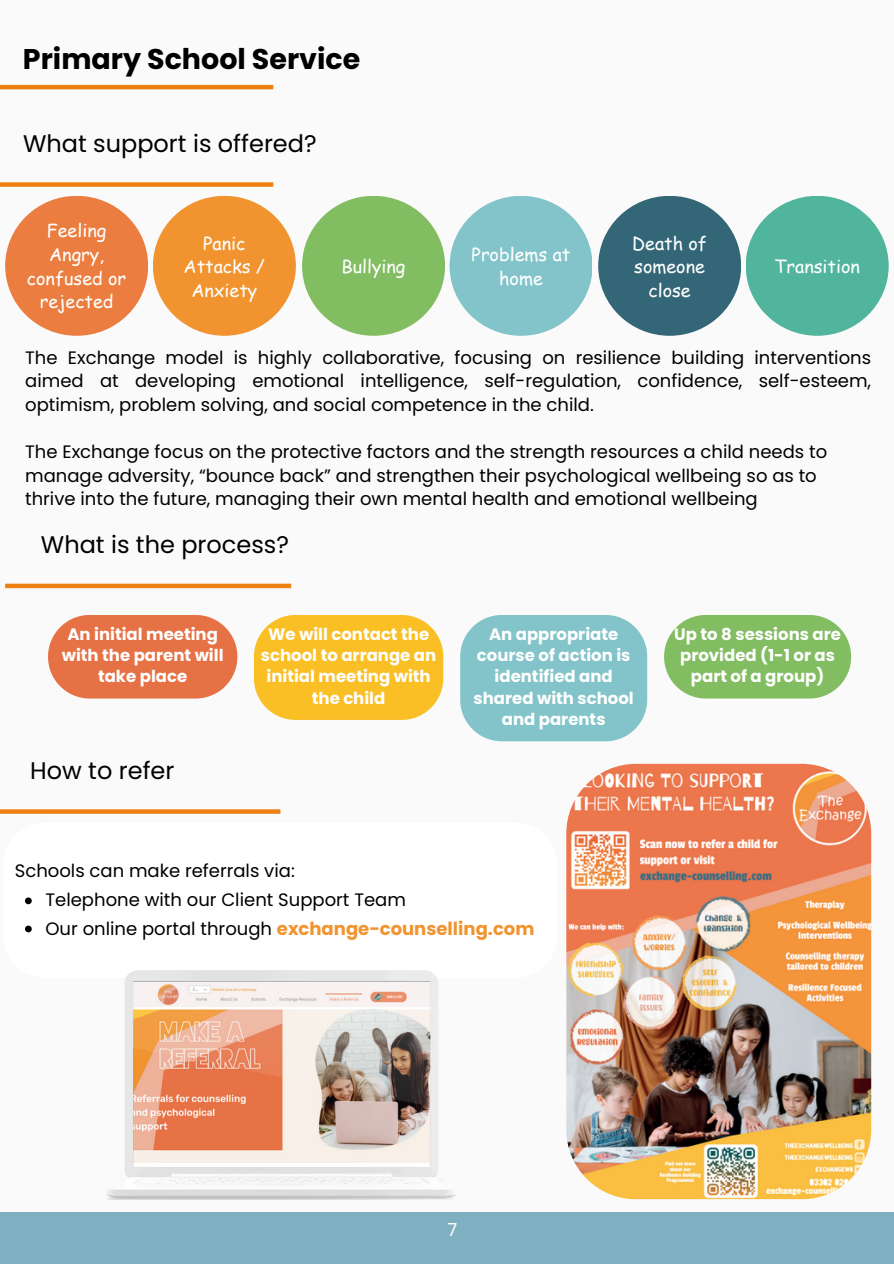
<style>
.page{position:relative;width:894px;height:1264px;background:#fff}
.page>*{position:absolute;margin:0;border:0;box-sizing:border-box;transform-origin:0 0}
.t1{font:700 28.5px "Poppins";color:#000}
.t2{font:24px "Poppins";color:#000}
.t3{font:18px/23.7px "Poppins";color:#000;text-align:justify}
.t4{font:18px/23.7px "Comic Sans MS";color:#fff;text-align:center}
.t5{font:700 18px "Poppins";color:#f1942f}
.t6{font:18px "Poppins";color:#fff}
.t7{font:700 16.5px/21.3px "Poppins";color:#fff;text-align:center}
.s1{font-weight:400;color:#000}
</style>
<div class="page">
<div style="left:0;top:0;width:893px;height:1263px;background:#fafafa"></div>
<div style="left:0;top:182px;width:273px;height:5px;background:#ee8011"></div>
<hr style="left:0;top:85px;width:273px;height:4px;background:#ee8011">
<div style="left:0;top:1211px;width:893px;height:52px;background:#7fb0c1"></div>
<div style="left:5px;top:583px;width:286px;height:5px;background:#ee8011"></div>
<svg style="left:0;top:809px;width:280px;height:4px"></svg>
<svg style="left:25px;top:897px;width:7px;height:7px"></svg>
<svg style="left:25px;top:925px;width:7px;height:7px"></svg>
<img style="left:107px;top:970px;width:349px;height:229px">
<img style="left:566px;top:763px;width:304px;height:436px;border-radius:70px">
<div style="left:5px;top:196px;width:143px;height:140px;background:#ea7d3f;border-radius:50%"></div>
<div style="left:153px;top:196px;width:142px;height:140px;background:#f1942f;border-radius:50%"></div>
<div style="left:302px;top:196px;width:142px;height:140px;background:#82bd62;border-radius:50%"></div>
<div style="left:449px;top:196px;width:143px;height:140px;background:#82c4c9;border-radius:50%"></div>
<div style="left:598px;top:196px;width:142px;height:140px;background:#367;border-radius:50%"></div>
<div style="left:745px;top:196px;width:143px;height:140px;background:#50b59c;border-radius:50%"></div>
<div style="left:48px;top:615px;width:189px;height:83px;background:#e67145;border-radius:42px"></div>
<div style="left:254px;top:615px;width:189px;height:105px;background:#fabf25;border-radius:42px"></div>
<div style="left:460px;top:615px;width:187px;height:126px;background:#82c4c9;border-radius:42px"></div>
<div style="left:664px;top:615px;width:186px;height:83px;background:#82bd62;border-radius:42px"></div>
<p class="t1" style="left:23px;top:39px;width:339px">Primary School Service</p>
<p class="t2" style="left:23px;top:127px;width:295px">What support is offered?</p>
<p class="t4" style="left:27px;top:218px;width:101px">Feeling<br>Angry, confused or rejected</p>
<h3 class="t4" style="left:183px;top:231px;width:83px">Panic<br>Attacks /<br>Anxiety</h3>
<h3 class="t4" style="left:341px;top:254px;width:65px">Bullying</h3>
<h3 class="t4" style="left:471px;top:242px;width:100px">Problems at home</h3>
<h3 class="t4" style="left:632px;top:231px;width:76px">Death of someone close</h3>
<h2 class="t4" style="left:774px;top:254px;width:87px">Transition</h2>
<h2 class="t3" style="left:25px;top:345px;width:847px">The Exchange model is highly collaborative, focusing on resilience building interventions aimed at developing emotional intelligence, self-regulation, confidence, self-esteem, optimism, problem solving, and social competence in the child.</h2>
<p class="t3" style="left:25px;top:440px;width:803px;text-align:left">The Exchange focus on the protective factors and the strength resources a child needs to manage adversity, “bounce back” and strengthen their psychological wellbeing so as to thrive into the future, managing their own mental health and emotional wellbeing</p>
<p class="t2" style="left:41px;top:528px;width:249px">What is the process?</p>
<p class="t7" style="left:62px;top:623px;width:163px">An initial meeting with the parent will take place</p>
<p class="t7" style="left:261px;top:623px;width:177px">We will contact the school to arrange an initial meeting with the child</p>
<p class="t7" style="left:473px;top:623px;width:162px">An appropriate course of action is identified and shared with school and parents</p>
<p class="t7" style="left:674px;top:623px;width:168px">Up to 8 sessions are provided (1-1 or as part of a group)</p>
<h2 class="t2" style="left:30px;top:753px;width:146px">How to refer</h2>
<p class="t3" style="left:15px;top:859px;width:281px">Schools can make referrals via:</p>
<p class="t3" style="left:45px;top:888px;width:362px">Telephone with our Client Support Team</p>
<p class="t5" style="left:45px;top:915px;width:490px"><span class="s1">Our online portal through</span> exchange-counselling.com</p>
<p class="t6" style="left:447px;top:1217px;width:11px">7</p>
</div>
